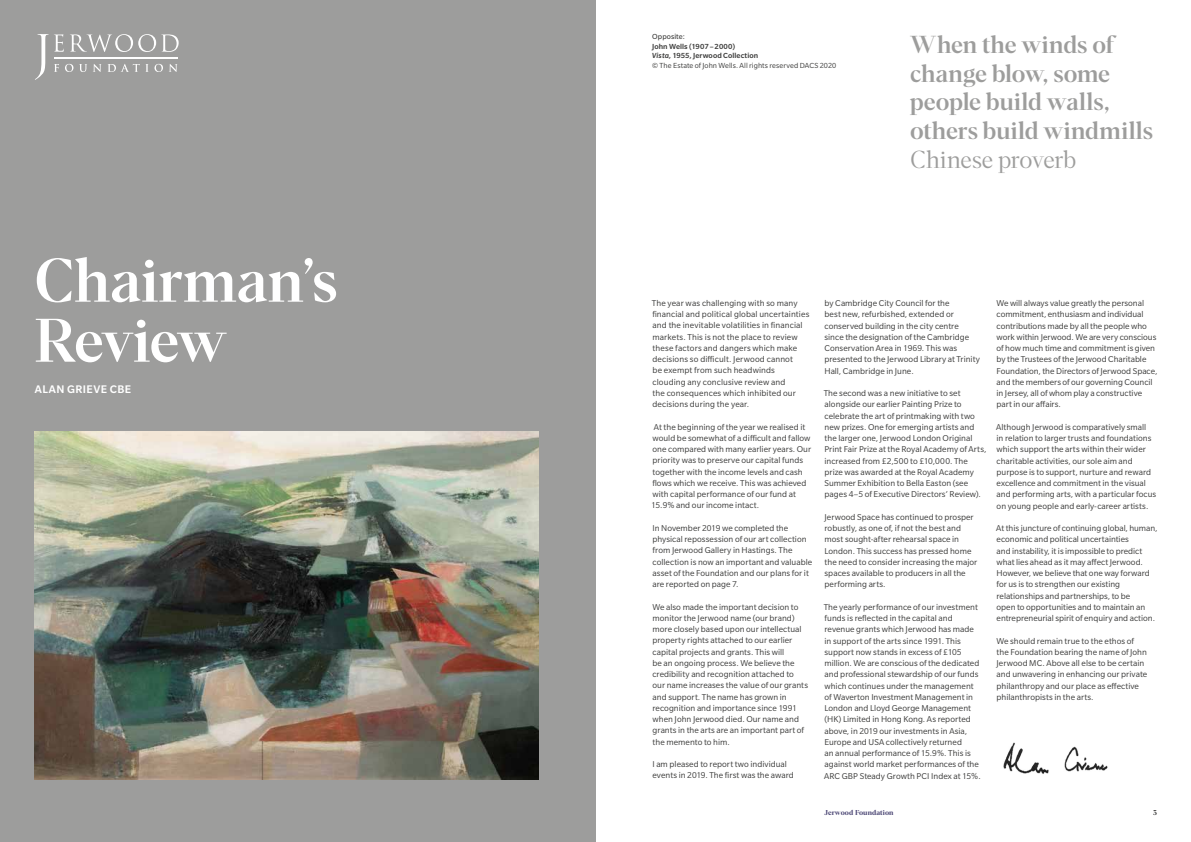
<style>
.page{position:relative;width:1191px;height:842px;background:#fff}
.page>*{position:absolute;margin:0;border:0;box-sizing:border-box;transform-origin:0 0}
.t1{font:500 60px/60px "Para Supreme";letter-spacing:-.005em;color:#fff}
.t2{font:500 24px/28.8px "Para Supreme";letter-spacing:-.01em;color:#9d9d9c}
.t3{font:300 24px "Para Supreme";letter-spacing:-.02em;color:#9d9d9c}
.t4{font:500 12px "Slate Pro";letter-spacing:.035em;color:#fff}
.t5{font:9.2px/11.2px "Slate Pro";color:#3c3c3b}
.t6{font:8px/9.5px "Slate Pro";letter-spacing:.005em;color:#3c3c3b}
.t7{font:8px "Slate Pro";letter-spacing:.01em;color:#3c3c3b}
.t8{font:700 7px "Para Supreme";letter-spacing:.01em;color:#4d4876}
.t9{font:700 7px "Para Supreme";color:#3c3c3b}
.s1{font-weight:500}
.s2{font-weight:500;font-style:italic}
</style>
<div class="page">
<div style="left:0;top:0;width:595px;height:842px;background:#9d9d9c"></div>
<svg style="left:35px;top:34px;width:144px;height:46px"></svg>
<hr style="left:54px;top:57px;width:123px;height:2px;background:#fff">
<img style="left:34px;top:431px;width:505px;height:349px">
<img style="left:1003px;top:742px;width:105px;height:32px">
<h1 class="t1" style="left:34px;top:247px;width:306px">Chairman’s<br>Review</h1>
<h3 class="t4" style="left:35px;top:382px;width:98px">ALAN GRIEVE CBE</h3>
<p class="t7" style="left:652px;top:33px;width:34px">Opposite:</p>
<p class="t6" style="left:652px;top:41px;width:186px"><span class="s1">John Wells (1907–2000)<br></span><span class="s2">Vista</span><span class="s1">, 1955, Jerwood Collection<br></span>© The Estate of John Wells. All rights reserved DACS 2020</p>
<h2 class="t2" style="left:910px;top:29px;width:244px">When the winds of change blow, some people build walls, others build windmills</h2>
<h2 class="t3" style="left:910px;top:143px;width:168px">Chinese proverb</h2>
<p class="t5" style="left:651px;top:297px;width:159px">The year was challenging with so many financial and political global uncertainties and the inevitable volatilities in financial markets. This is not the place to review these factors and dangers which make decisions so difficult. Jerwood cannot<br>be exempt from such headwinds clouding any conclusive review and<br>the consequences which inhibited our decisions during the year.</p>
<p class="t5" style="left:651px;top:421px;width:161px">At the beginning of the year we realised it would be somewhat of a difficult and fallow one compared with many earlier years. Our priority was to preserve our capital funds together with the income levels and cash flows which we receive. This was achieved with capital performance of our fund at 15.9% and our income intact.</p>
<p class="t5" style="left:652px;top:522px;width:161px">In November 2019 we completed the physical repossession of our art collection from Jerwood Gallery in Hastings. The collection is now an important and valuable asset of the Foundation and our plans for it are reported on page 7.</p>
<p class="t5" style="left:652px;top:601px;width:157px">We also made the important decision to monitor the Jerwood name (our brand) more closely based upon our intellectual property rights attached to our earlier capital projects and grants. This will<br>be an ongoing process. We believe the credibility and recognition attached to our name increases the value of our grants and support. The name has grown in recognition and importance since 1991 when John Jerwood died. Our name and grants in the arts are an important part of the memento to him.</p>
<p class="t5" style="left:652px;top:759px;width:143px">I am pleased to report two individual events in 2019. The first was the award</p>
<p class="t5" style="left:824px;top:297px;width:157px">by Cambridge City Council for the<br>best new, refurbished, extended or conserved building in the city centre since the designation of the Cambridge Conservation Area in 1969. This was presented to the Jerwood Library at Trinity Hall, Cambridge in June.</p>
<p class="t5" style="left:823px;top:387px;width:164px">The second was a new initiative to set alongside our earlier Painting Prize to celebrate the art of printmaking with two new prizes. One for emerging artists and the larger one, Jerwood London Original Print Fair Prize at the Royal Academy of Arts, increased from £2,500 to £10,000. The prize was awarded at the Royal Academy Summer Exhibition to Bella Easton (see pages 4–5 of Executive Directors’ Review).</p>
<p class="t5" style="left:824px;top:511px;width:154px">Jerwood Space has continued to prosper robustly, as one of, if not the best and most sought-after rehearsal space in London. This success has pressed home the need to consider increasing the major spaces available to producers in all the performing arts.</p>
<p class="t5" style="left:823px;top:601px;width:158px">The yearly performance of our investment funds is reflected in the capital and revenue grants which Jerwood has made in support of the arts since 1991. This support now stands in excess of £105 million. We are conscious of the dedicated and professional stewardship of our funds which continues under the management of Waverton Investment Management in London and Lloyd George Management (HK) Limited in Hong Kong. As reported above, in 2019 our investments in Asia, Europe and USA collectively returned<br>an annual performance of 15.9%. This is against world market performances of the ARC GBP Steady Growth PCI Index at 15%.</p>
<p class="t5" style="left:996px;top:297px;width:162px">We will always value greatly the personal commitment, enthusiasm and individual contributions made by all the people who work within Jerwood. We are very conscious of how much time and commitment is given by the Trustees of the Jerwood Charitable Foundation, the Directors of Jerwood Space, and the members of our governing Council in Jersey, all of whom play a constructive part in our affairs.</p>
<p class="t5" style="left:996px;top:421px;width:161px">Although Jerwood is comparatively small<br>in relation to larger trusts and foundations which support the arts within their wider charitable activities, our sole aim and purpose is to support, nurture and reward excellence and commitment in the visual and performing arts, with a particular focus on young people and early-career artists.</p>
<p class="t5" style="left:996px;top:522px;width:163px">At this juncture of continuing global, human, economic and political uncertainties<br>and instability, it is impossible to predict what lies ahead as it may affect Jerwood.<br>However, we believe that one way forward for us is to strengthen our existing relationships and partnerships, to be<br>open to opportunities and to maintain an entrepreneurial spirit of enquiry and action.</p>
<p class="t5" style="left:996px;top:635px;width:152px">We should remain true to the ethos of the Foundation bearing the name of John Jerwood MC. Above all else to be certain and unwavering in enhancing our private philanthropy and our place as effective philanthropists in the arts.</p>
<p class="t8" style="left:824px;top:807px;width:71px">Jerwood Foundation</p>
<p class="t9" style="left:1153px;top:807px;width:5px">3</p>
</div>
